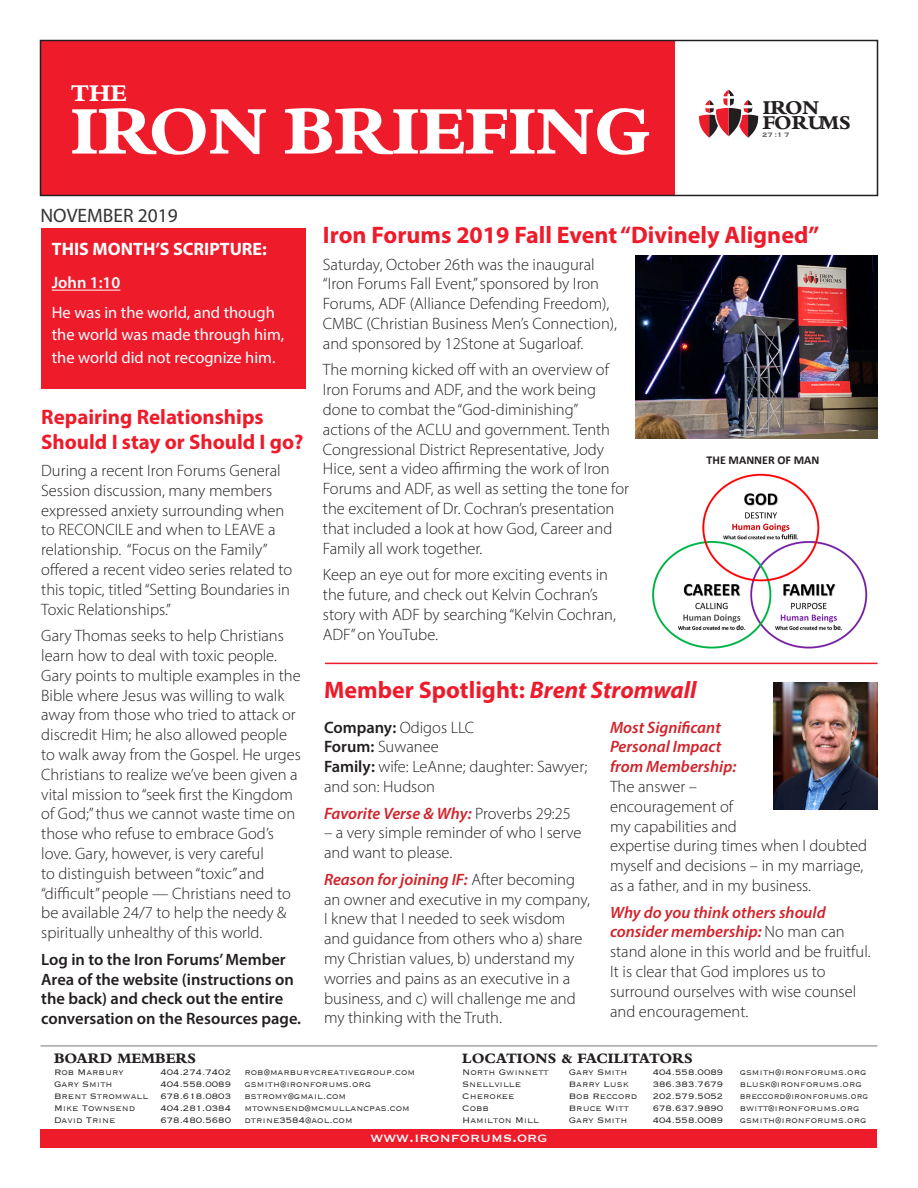
<style>
.page{position:relative;width:918px;height:1188px;background:#fff}
.page>*{position:absolute;margin:0;border:0;box-sizing:border-box;transform-origin:0 0}
.t1{font:800 71.1px "Bembo Std";color:#fff}
.t2{font:800 25.05px "Bembo Std";color:#fff}
.headline_-_16pt_red{font:700 24px "Myriad Pro";color:#ee1b2b}
.headline_-_16pt_red-2{font:700 21px/25.5px "Myriad Pro";color:#ee1b2b}
.t3{font:800 20.4px "Bembo Std";color:#231f20}
.t4{font:19.5px "Myriad Pro";color:#323332}
.side_column_-_REVERS{font:700 18px "Myriad Pro";color:#fff}
.headline_-_16pt_red-3{font:300 16.5px/19.8px "Myriad Pro";color:#231f20}
.body_-_11pt_-_light{font:300 16.5px/19.8px "Myriad Pro";color:#231f20}
.body_-_11pt_-_light-2{font:600 16.5px/19.8px "Myriad Pro";color:#231f20}
.side_column_-_REVERS-2{font:16.5px/22.5px "Myriad Pro";color:#fff}
.headline_-_16pt_red-4{font:italic 600 16.5px "Myriad Pro";color:#d1232a}
.t5{font:16.5px "Copperplate";color:#fff}
.side_column_-_REVERS-3{font:600 16.5px "Myriad Pro";color:#fff}
.t6{font:800 15px "Bembo Std";color:#231f20}
.t7{font:700 12px "Calibri";color:#231f20}
.t8{font:300 10.5px "Copperplate";color:#231f20}
.t9{font:300 10.5px "Copperplate";color:#231f20;scale:.91 1}
.t10{font:700 8.7px "Copperplate";color:#6c6d70}
.s1{font-style:italic}
.s2{font-weight:600}
.s3{font-weight:300;font-style:normal;color:#231f20}
.s4{font-weight:600;font-style:italic;color:#d1232a}
</style>
<div class="page">
<div style="left:41px;top:228px;width:264px;height:161px;background:#ee1b2b"></div>
<div style="left:40px;top:40px;width:838px;height:155px;background:#ee1b2b"></div>
<div style="left:675px;top:40px;width:203px;height:155px;background:#fff"></div>
<svg style="left:699px;top:90px;width:59px;height:48px"></svg>
<div style="left:40px;top:40px;width:838px;height:156px;border:2px solid #231f20"></div>
<div style="left:40px;top:1130px;width:838px;height:18px;background:#ee1b2b"></div>
<hr style="left:52px;top:290px;width:68px;height:1px;background:#fff">
<hr style="left:40px;top:1045px;width:838px;height:2px;background:#a4a5a9">
<hr style="left:325px;top:663px;width:553px;height:1px;background:#ee1b2b">
<img style="left:652px;top:473px;width:216px;height:176px">
<img style="left:635px;top:256px;width:243px;height:182px">
<img style="left:774px;top:682px;width:104px;height:127px">
<h2 class="t2" style="left:71px;top:79px;width:58px">THE</h2>
<h1 class="t1" style="left:71px;top:91px;width:581px">IRON BRIEFING</h1>
<p class="t4" style="left:40px;top:203px;width:139px">NOVEMBER 2019</p>
<p class="t3" style="left:763px;top:96px;width:58px">IRON</p>
<p class="t3" style="left:763px;top:111px;width:90px">FORUMS</p>
<p class="t10" style="left:762px;top:129px;width:29px">27:17</p>
<p class="side_column_-_REVERS" style="left:52px;top:237px;width:217px">THIS MONTH’S SCRIPTURE:</p>
<p class="side_column_-_REVERS-3" style="left:52px;top:272px;width:70px">John 1:10</p>
<p class="side_column_-_REVERS-2" style="left:52px;top:301px;width:234px">He was in the world, and though the world was made through him, the world did not recognize him.</p>
<p class="headline_-_16pt_red-2" style="left:41px;top:403px;width:264px">Repairing Relationships<br>Should I stay or Should I go?</p>
<p class="body_-_11pt_-_light" style="left:41px;top:460px;width:253px">During a recent Iron Forums General Session discussion, many members expressed anxiety surrounding when to RECONCILE and when to LEAVE a relationship. “Focus on the Family” offered a recent video series related to this topic, titled “Setting Boundaries in Toxic Relationships.”</p>
<p class="body_-_11pt_-_light" style="left:41px;top:626px;width:261px">Gary Thomas seeks to help Christians learn how to deal with toxic people.<br>Gary points to multiple examples in the Bible where Jesus was willing to walk away from those who tried to attack or discredit Him; he also allowed people to walk away from the Gospel. He urges Christians to realize we’ve been given a vital mission to “seek first the Kingdom of God;” thus we cannot waste time on those who refuse to embrace God’s love. Gary, however, is very careful<br>to distinguish between “toxic” and “difficult” people — Christians need to be available 24/7 to help the needy &amp; spiritually unhealthy of this world.</p>
<p class="body_-_11pt_-_light-2" style="left:41px;top:949px;width:261px">Log in to the Iron Forums’ Member Area of the website (instructions on the back) and check out the entire conversation on the Resources page.</p>
<p class="headline_-_16pt_red" style="left:323px;top:219px;width:498px">Iron Forums 2019 Fall Event “Divinely Aligned”</p>
<p class="headline_-_16pt_red-3" style="left:323px;top:254px;width:296px">Saturday, October 26th was the inaugural “Iron Forums Fall Event,” sponsored by Iron Forums, ADF (Alliance Defending Freedom), CMBC (Christian Business Men’s Connection), and sponsored by 12Stone at Sugarloaf.</p>
<p class="headline_-_16pt_red-3" style="left:323px;top:360px;width:308px">The morning kicked off with an overview of Iron Forums and ADF, and the work being done to combat the “God-diminishing” actions of the ACLU and government. Tenth Congressional District Representative, Jody Hice, sent a video affirming the work of Iron Forums and ADF, as well as setting the tone for the excitement of Dr. Cochran’s presentation that included a look at how God, Career and Family all work together.</p>
<p class="headline_-_16pt_red-3" style="left:323px;top:565px;width:294px">Keep an eye out for more exciting events in the future, and check out Kelvin Cochran’s story with ADF by searching “Kelvin Cochran, ADF” on YouTube.</p>
<p class="t7" style="left:707px;top:451px;width:114px">THE MANNER OF MAN</p>
<p class="headline_-_16pt_red" style="left:324px;top:675px;width:374px">Member Spotlight: <span class="s1">Brent Stromwall</span></p>
<p class="headline_-_16pt_red-3" style="left:324px;top:717px;width:152px"><span class="s2">Company:</span> Odigos LLC</p>
<p class="headline_-_16pt_red-3" style="left:324px;top:737px;width:116px"><span class="s2">Forum:</span> Suwanee</p>
<p class="headline_-_16pt_red-3" style="left:324px;top:757px;width:265px"><span class="s2">Family:</span> wife: LeAnne; daughter: Sawyer; and son: Hudson</p>
<p class="headline_-_16pt_red-4" style="left:324px;top:803px;width:248px">Favorite Verse &amp; Why: <span class="s3">Proverbs 29:25</span></p>
<p class="headline_-_16pt_red-3" style="left:324px;top:823px;width:259px">– a very simple reminder of who I serve and want to please.</p>
<p class="headline_-_16pt_red-3" style="left:324px;top:869px;width:267px"><span class="s4">Reason for joining IF:</span> After becoming an owner and executive in my company, I knew that I needed to seek wisdom and guidance from others who a) share my Christian values, b) understand my worries and pains as an executive in a business, and c) will challenge me and my thinking with the Truth.</p>
<p class="headline_-_16pt_red-3" style="left:610px;top:717px;width:259px"><span class="s4">Most Significant<br>Personal Impact<br>from Membership:<br></span>The answer –<br>encouragement of<br>my capabilities and<br>expertise during times when I doubted myself and decisions – in my marriage, as a father, and in my business.</p>
<p class="headline_-_16pt_red-3" style="left:610px;top:902px;width:262px"><span class="s4">Why do you think others should consider membership:</span> No man can stand alone in this world and be fruitful.<br>It is clear that God implores us to surround ourselves with wise counsel and encouragement.</p>
<p class="t6" style="left:54px;top:1050px;width:144px">BOARD MEMBERS</p>
<p class="t8" style="left:54px;top:1065px;width:71px">Rob Marbury</p>
<p class="t8" style="left:161px;top:1065px;width:72px">404.274.7402</p>
<p class="t8" style="left:245px;top:1065px;width:172px">rob@marburycreativegroup.com</p>
<p class="t8" style="left:54px;top:1077px;width:60px">Gary Smith</p>
<p class="t8" style="left:161px;top:1077px;width:72px">404.558.0089</p>
<p class="t8" style="left:245px;top:1077px;width:128px">gsmith@ironforums.org</p>
<p class="t8" style="left:54px;top:1089px;width:179px">Brent Stromwall 678.618.0803</p>
<p class="t8" style="left:245px;top:1089px;width:103px">bstromy@gmail.com</p>
<p class="t8" style="left:54px;top:1101px;width:83px">Mike Townsend</p>
<p class="t8" style="left:161px;top:1101px;width:72px">404.281.0384</p>
<p class="t8" style="left:245px;top:1101px;width:167px">mtownsend@mcmullancpas.com</p>
<p class="t8" style="left:54px;top:1113px;width:63px">David Trine</p>
<p class="t8" style="left:161px;top:1113px;width:72px">678.480.5680</p>
<p class="t8" style="left:245px;top:1113px;width:110px">dtrine3584@aol.com</p>
<p class="t6" style="left:462px;top:1050px;width:232px">LOCATIONS &amp; FACILITATORS</p>
<p class="t8" style="left:462px;top:1065px;width:88px">North Gwinnett</p>
<p class="t8" style="left:569px;top:1065px;width:60px">Gary Smith</p>
<p class="t8" style="left:653px;top:1065px;width:72px">404.558.0089</p>
<p class="t8" style="left:740px;top:1065px;width:128px">gsmith@ironforums.org</p>
<p class="t8" style="left:462px;top:1077px;width:60px">Snellville</p>
<p class="t8" style="left:569px;top:1077px;width:61px">Barry Lusk</p>
<p class="t8" style="left:653px;top:1077px;width:72px">386.383.7679</p>
<p class="t8" style="left:740px;top:1077px;width:124px">blusk@ironforums.org</p>
<p class="t8" style="left:462px;top:1089px;width:54px">Cherokee</p>
<p class="t8" style="left:569px;top:1089px;width:70px">Bob Reccord</p>
<p class="t8" style="left:653px;top:1089px;width:72px">202.579.5052</p>
<p class="t9" style="left:740px;top:1089px;width:143px">breccord@ironforums.org</p>
<p class="t8" style="left:462px;top:1101px;width:28px">Cobb</p>
<p class="t8" style="left:569px;top:1101px;width:62px">Bruce Witt</p>
<p class="t8" style="left:653px;top:1101px;width:72px">678.637.9890</p>
<p class="t8" style="left:740px;top:1101px;width:121px">bwitt@ironforums.org</p>
<p class="t8" style="left:462px;top:1113px;width:78px">Hamilton Mill</p>
<p class="t8" style="left:569px;top:1113px;width:60px">Gary Smith</p>
<p class="t8" style="left:653px;top:1113px;width:72px">404.558.0089</p>
<p class="t8" style="left:740px;top:1113px;width:128px">gsmith@ironforums.org</p>
<p class="t5" style="left:371px;top:1127px;width:178px">www.ironforums.org</p>
</div>
